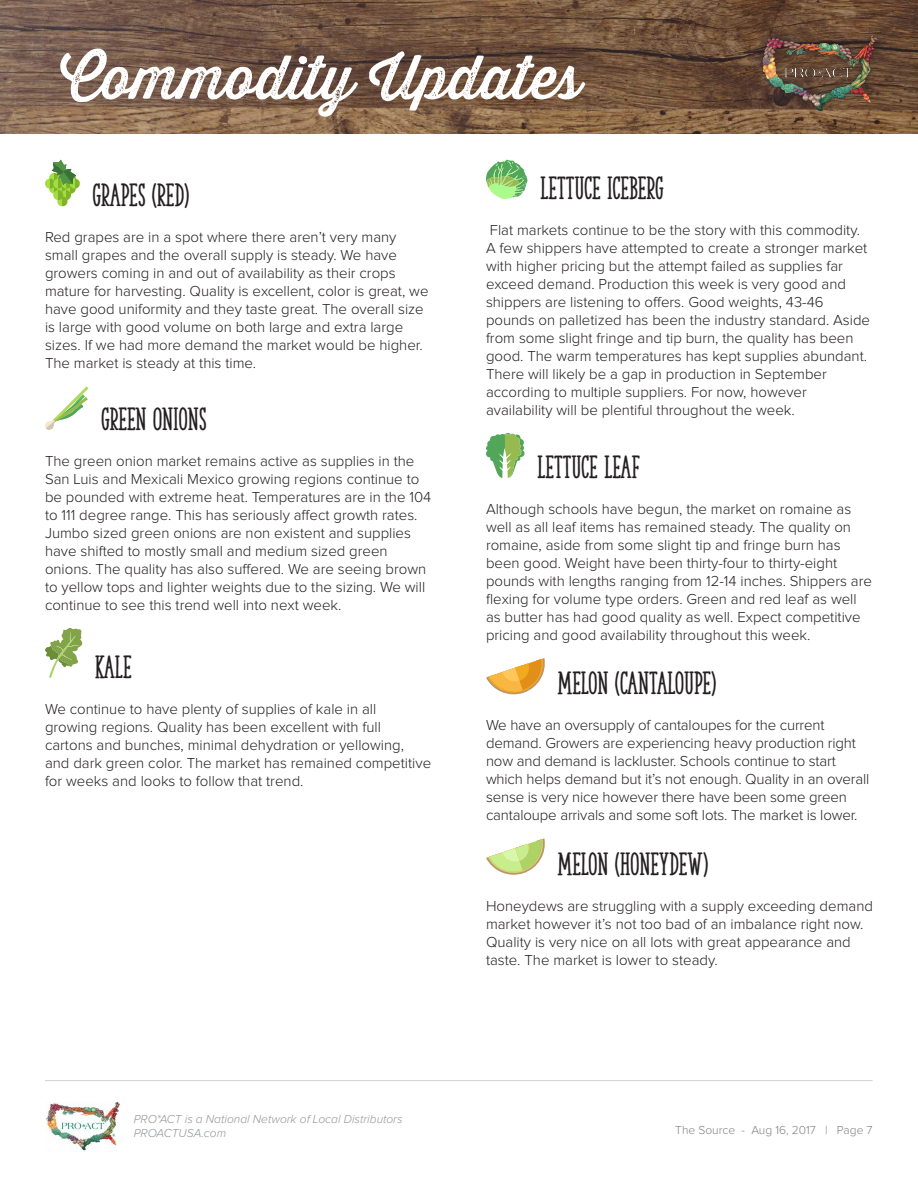
<style>
.page{position:relative;width:918px;height:1188px;background:#fff}
.page>*{position:absolute;margin:0;border:0;box-sizing:border-box;transform-origin:0 0}
.t1{font:60px "Thirsty Rough Reg One";color:#fff}
.t2{font:30px "The Serif Hand Extrablack";color:#231f20}
.t3{font:700 27px "Proxima Nova";color:#fff}
.t4{font:300 15px/18px "Proxima Nova";color:#231f20}
.t5{font:italic 300 12px/14.4px "Proxima Nova";color:#939598}
.t6{font:300 12px "Proxima Nova";color:#808285}
</style>
<div class="page">
<img style="left:46px;top:1102px;width:74px;height:49px">
<hr style="left:45px;top:1080px;width:828px;height:1px;background:#d1d2d4">
<img style="left:0;top:0;width:918px;height:134px">
<div style="left:752px;top:25px;width:133px;height:94px;background:#231f20;opacity:.6"></div>
<img style="left:761px;top:36px;width:115px;height:76px">
<svg style="left:49px;top:173px;width:10px;height:10px"></svg>
<svg style="left:49px;top:184px;width:10px;height:10px"></svg>
<div style="left:54px;top:184px;width:5px;height:10px;background:#80b329"></div>
<div style="left:57px;top:184px;width:10px;height:10px;background:#a1de40;border-radius:50%"></div>
<div style="left:62px;top:184px;width:5px;height:10px;background:#80b329"></div>
<svg style="left:71px;top:188px;width:5px;height:6px"></svg>
<div style="left:45px;top:179px;width:10px;height:10px;background:#a1de40;border-radius:50%"></div>
<div style="left:50px;top:179px;width:5px;height:10px;background:#80b329"></div>
<div style="left:53px;top:179px;width:10px;height:10px;background:#a1de40;border-radius:50%"></div>
<div style="left:58px;top:179px;width:5px;height:10px;background:#80b329"></div>
<svg style="left:62px;top:179px;width:9px;height:10px"></svg>
<svg style="left:67px;top:185px;width:4px;height:4px"></svg>
<div style="left:70px;top:179px;width:10px;height:10px;background:#a1de40;border-radius:50%"></div>
<svg style="left:75px;top:179px;width:5px;height:10px"></svg>
<div style="left:61px;top:190px;width:10px;height:10px;background:#a1de40;border-radius:50%"></div>
<div style="left:66px;top:190px;width:5px;height:10px;background:#80b329"></div>
<div style="left:57px;top:196px;width:10px;height:10px;background:#a1de40;border-radius:50%"></div>
<div style="left:62px;top:196px;width:5px;height:10px;background:#80b329"></div>
<div style="left:53px;top:190px;width:10px;height:10px;background:#a1de40;border-radius:50%"></div>
<div style="left:58px;top:190px;width:5px;height:10px;background:#80b329"></div>
<svg style="left:52px;top:160px;width:24px;height:25px"></svg>
<svg style="left:45px;top:386px;width:44px;height:44px"></svg>
<svg style="left:45px;top:628px;width:37px;height:50px"></svg>
<svg style="left:486px;top:159px;width:41px;height:40px"></svg>
<svg style="left:486px;top:433px;width:39px;height:45px"></svg>
<svg style="left:486px;top:658px;width:59px;height:37px"></svg>
<svg style="left:486px;top:838px;width:59px;height:37px"></svg>
<h1 class="t1" style="left:60px;top:33px;width:523px">Commodity Updates</h1>
<h3 class="t3" style="left:217px;top:80px;width:158px">Aug 16, 2017</h3>
<h2 class="t2" style="left:93px;top:177px;width:98px">GRAPES (RED)</h2>
<p class="t4" style="left:45px;top:229px;width:385px">Red grapes are in a spot where there aren’t very many small grapes and the overall supply is steady. We have growers coming in and out of availability as their crops mature for harvesting. Quality is excellent, color is great, we have good uniformity and they taste great. The overall size is large with good volume on both large and extra large sizes. If we had more demand the market would be higher.<br>The market is steady at this time.</p>
<h2 class="t2" style="left:101px;top:401px;width:107px">GREEN ONIONS</h2>
<p class="t4" style="left:45px;top:453px;width:388px">The green onion market remains active as supplies in the San Luis and Mexicali Mexico growing regions continue to be pounded with extreme heat. Temperatures are in the 104 to 111 degree range. This has seriously affect growth rates.<br>Jumbo sized green onions are non existent and supplies have shifted to mostly small and medium sized green onions. The quality has also suffered. We are seeing brown to yellow tops and lighter weights due to the sizing. We will continue to see this trend well into next week.</p>
<h2 class="t2" style="left:95px;top:649px;width:38px">KALE</h2>
<p class="t4" style="left:45px;top:701px;width:388px">We continue to have plenty of supplies of kale in all growing regions. Quality has been excellent with full cartons and bunches, minimal dehydration or yellowing, and dark green color. The market has remained competitive for weeks and looks to follow that trend.</p>
<h2 class="t2" style="left:540px;top:170px;width:125px">LETTUCE ICEBERG</h2>
<p class="t4" style="left:486px;top:222px;width:386px">Flat markets continue to be the story with this commodity.<br>A few shippers have attempted to create a stronger market with higher pricing but the attempt failed as supplies far exceed demand. Production this week is very good and shippers are listening to offers. Good weights, 43-46 pounds on palletized has been the industry standard. Aside from some slight fringe and tip burn, the quality has been good. The warm temperatures has kept supplies abundant.<br>There will likely be a gap in production in September according to multiple suppliers. For now, however availability will be plentiful throughout the week.</p>
<h2 class="t2" style="left:537px;top:449px;width:104px">LETTUCE LEAF</h2>
<p class="t4" style="left:486px;top:501px;width:388px">Although schools have begun, the market on romaine as well as all leaf items has remained steady. The quality on romaine, aside from some slight tip and fringe burn has been good. Weight have been thirty-four to thirty-eight pounds with lengths ranging from 12-14 inches. Shippers are flexing for volume type orders. Green and red leaf as well as butter has had good quality as well. Expect competitive pricing and good availability throughout this week.</p>
<h2 class="t2" style="left:558px;top:665px;width:160px">MELON (CANTALOUPE)</h2>
<p class="t4" style="left:486px;top:717px;width:385px">We have an oversupply of cantaloupes for the current demand. Growers are experiencing heavy production right now and demand is lackluster. Schools continue to start which helps demand but it’s not enough. Quality in an overall sense is very nice however there have been some green cantaloupe arrivals and some soft lots. The market is lower.</p>
<h2 class="t2" style="left:558px;top:846px;width:152px">MELON (HONEYDEW)</h2>
<p class="t4" style="left:486px;top:897px;width:389px">Honeydews are struggling with a supply exceeding demand market however it’s not too bad of an imbalance right now.<br>Quality is very nice on all lots with great appearance and taste. The market is lower to steady.</p>
<p class="t5" style="left:134px;top:1112px;width:270px">PRO*ACT is a National Network of Local Distributors<br>PROACTUSA.com</p>
<p class="t6" style="left:675px;top:1124px;width:199px">The Source - Aug 16, 2017 | Page 7</p>
</div>
